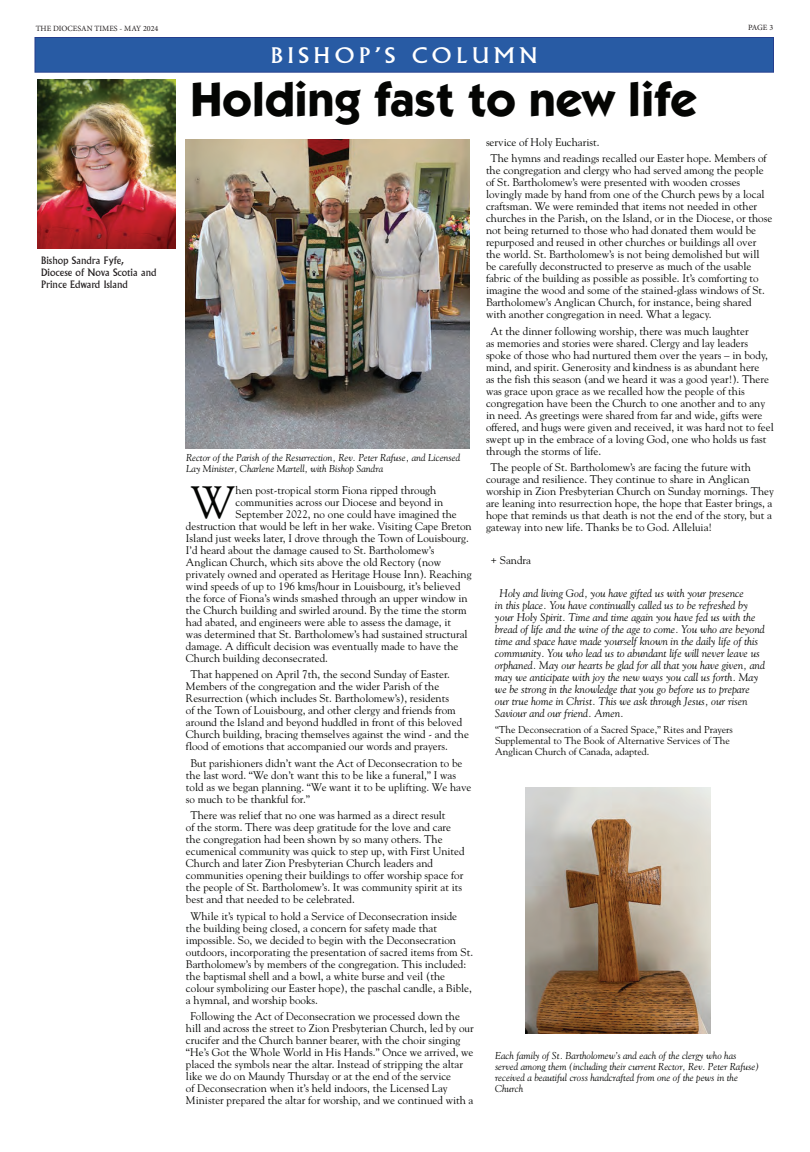
<style>
.page{position:relative;width:810px;height:1152px;background:#fff}
.page>*{position:absolute;margin:0;border:0;box-sizing:border-box;transform-origin:0 0}
.t1{font:700 48px "ITC Kabel Std";color:#040503}
.t2{font:45.1px "Goudy Std";color:#040503}
.t3{font:21px "Albertus MT Std";letter-spacing:.2em;color:#fff;scale:1.1 1}
.t4{font:11px/12px "Goudy Std";color:#040503}
.t5{font:italic 11px/12px "Goudy Std";color:#040503}
.t6{font:italic 10px/11px "Goudy Std";color:#040503}
.t7{font:10px/11px "Goudy Std";color:#040503}
.t8{font:10px/12px "Albertus MT Std";color:#231f20}
.t9{font:8px "Minion Pro";color:#231f20}
</style>
<div class="page">
<div style="left:35px;top:38px;width:739px;height:34px;background:#285ba4"></div>
<div style="left:34px;top:37px;width:740px;height:36px;border:1px solid #253f8e"></div>
<img style="left:37px;top:80px;width:138px;height:169px">
<img style="left:185px;top:139px;width:285px;height:310px">
<img style="left:526px;top:787px;width:185px;height:247px">
<p class="t9" style="left:36px;top:25px;width:124px">THE DIOCESAN TIMES - MAY 2024</p>
<p class="t9" style="left:748px;top:25px;width:27px">PAGE 3</p>
<h3 class="t3" style="left:271px;top:45px;width:244px">BISHOP’S COLUMN</h3>
<p class="t8" style="left:41px;top:255px;width:117px">Bishop Sandra Fyfe,<br>Diocese of Nova Scotia and<br>Prince Edward Island</p>
<h1 class="t1" style="left:190px;top:82px;width:508px">Holding fast to new life</h1>
<p class="t6" style="left:186px;top:452px;width:276px">Rector of the Parish of the Resurrection, Rev. Peter Rafuse, and Licensed<br>Lay Minister, Charlene Martell, with Bishop Sandra</p>
<h2 class="t2" style="left:190px;top:480px;width:47px">W</h2>
<p class="t4" style="left:236px;top:484px;width:202px">hen post-tropical storm Fiona ripped through</p>
<p class="t4" style="left:236px;top:496px;width:209px">communities across our Diocese and beyond in</p>
<p class="t4" style="left:236px;top:508px;width:223px">September 2022, no one could have imagined the</p>
<p class="t4" style="left:186px;top:520px;width:287px">destruction that would be left in her wake. Visiting Cape Breton</p>
<p class="t4" style="left:186px;top:532px;width:284px">Island just weeks later, I drove through the Town of Louisbourg.</p>
<p class="t4" style="left:186px;top:544px;width:250px">I’d heard about the damage caused to St. Bartholomew’s</p>
<p class="t4" style="left:186px;top:556px;width:257px">Anglican Church, which sits above the old Rectory (now</p>
<p class="t4" style="left:186px;top:568px;width:287px">privately owned and operated as Heritage House Inn). Reaching</p>
<p class="t4" style="left:186px;top:580px;width:276px">wind speeds of up to 196 kms/hour in Louisbourg, it’s believed</p>
<p class="t4" style="left:186px;top:592px;width:283px">the force of Fiona’s winds smashed through an upper window in</p>
<p class="t4" style="left:186px;top:604px;width:282px">the Church building and swirled around. By the time the storm</p>
<p class="t4" style="left:186px;top:616px;width:267px">had abated, and engineers were able to assess the damage, it</p>
<p class="t4" style="left:186px;top:628px;width:283px">was determined that St. Bartholomew’s had sustained structural</p>
<p class="t4" style="left:186px;top:640px;width:274px">damage. A difficult decision was eventually made to have the</p>
<p class="t4" style="left:186px;top:652px;width:144px">Church building deconsecrated.</p>
<p class="t4" style="left:186px;top:669px;width:284px;text-indent:4px">That happened on April 7th, the second Sunday of Easter.<br>Members of the congregation and the wider Parish of the Resurrection (which includes St. Bartholomew’s), residents<br>of the Town of Louisbourg, and other clergy and friends from around the Island and beyond huddled in front of this beloved Church building, bracing themselves against the wind - and the flood of emotions that accompanied our words and prayers.</p>
<p class="t4" style="left:186px;top:757px;width:287px;text-indent:4px">But parishioners didn’t want the Act of Deconsecration to be the last word. “We don’t want this to be like a funeral,” I was told as we began planning. “We want it to be uplifting. We have so much to be thankful for.”</p>
<p class="t4" style="left:186px;top:810px;width:280px;text-indent:4px">There was relief that no one was harmed as a direct result<br>of the storm. There was deep gratitude for the love and care the congregation had been shown by so many others. The ecumenical community was quick to step up, with First United Church and later Zion Presbyterian Church leaders and communities opening their buildings to offer worship space for the people of St. Bartholomew’s. It was community spirit at its best and that needed to be celebrated.</p>
<p class="t4" style="left:186px;top:910px;width:289px;text-indent:4px">While it’s typical to hold a Service of Deconsecration inside the building being closed, a concern for safety made that impossible. So, we decided to begin with the Deconsecration outdoors, incorporating the presentation of sacred items from St.<br>Bartholomew’s by members of the congregation. This included: the baptismal shell and a bowl, a white burse and veil (the colour symbolizing our Easter hope), the paschal candle, a Bible, a hymnal, and worship books.</p>
<p class="t4" style="left:186px;top:1011px;width:289px;text-indent:4px">Following the Act of Deconsecration we processed down the hill and across the street to Zion Presbyterian Church, led by our crucifer and the Church banner bearer, with the choir singing “He’s Got the Whole World in His Hands.” Once we arrived, we placed the symbols near the altar. Instead of stripping the altar like we do on Maundy Thursday or at the end of the service<br>of Deconsecration when it’s held indoors, the Licensed Lay Minister prepared the altar for worship, and we continued with a</p>
<p class="t4" style="left:490px;top:134px;width:278px;line-height:16.5px;text-indent:-4px">service of Holy Eucharist.<br>The hymns and readings recalled our Easter hope. Members of</p>
<p class="t4" style="left:486px;top:165px;width:288px">the congregation and clergy who had served among the people of St. Bartholomew’s were presented with wooden crosses lovingly made by hand from one of the Church pews by a local craftsman. We were reminded that items not needed in other churches in the Parish, on the Island, or in the Diocese, or those not being returned to those who had donated them would be repurposed and reused in other churches or buildings all over the world. St. Bartholomew’s is not being demolished but will be carefully deconstructed to preserve as much of the usable fabric of the building as possible as possible. It’s comforting to imagine the wood and some of the stained-glass windows of St.<br>Bartholomew’s Anglican Church, for instance, being shared with another congregation in need. What a legacy.</p>
<p class="t4" style="left:486px;top:326px;width:289px;text-indent:4px">At the dinner following worship, there was much laughter<br>as memories and stories were shared. Clergy and lay leaders spoke of those who had nurtured them over the years – in body, mind, and spirit. Generosity and kindness is as abundant here<br>as the fish this season (and we heard it was a good year!). There was grace upon grace as we recalled how the people of this congregation have been the Church to one another and to any in need. As greetings were shared from far and wide, gifts were offered, and hugs were given and received, it was hard not to feel swept up in the embrace of a loving God, one who holds us fast through the storms of life.</p>
<p class="t4" style="left:486px;top:462px;width:290px;text-indent:4px">The people of St. Bartholomew’s are facing the future with courage and resilience. They continue to share in Anglican worship in Zion Presbyterian Church on Sunday mornings. They are leaning into resurrection hope, the hope that Easter brings, a hope that reminds us that death is not the end of the story, but a gateway into new life. Thanks be to God. Alleluia!</p>
<p class="t4" style="left:490px;top:555px;width:42px">+ Sandra</p>
<p class="t5" style="left:495px;top:588px;width:271px;text-indent:4px">Holy and living God, you have gifted us with your presence<br>in this place. You have continually called us to be refreshed by your Holy Spirit. Time and time again you have fed us with the bread of life and the wine of the age to come. You who are beyond time and space have made yourself known in the daily life of this community. You who lead us to abundant life will never leave us orphaned. May our hearts be glad for all that you have given, and may we anticipate with joy the new ways you call us forth. May we be strong in the knowledge that you go before us to prepare our true home in Christ. This we ask through Jesus, our risen Saviour and our friend. Amen.</p>
<p class="t7" style="left:495px;top:724px;width:239px">“The Deconsecration of a Sacred Space,” Rites and Prayers<br>Supplemental to The Book of Alternative Services of The<br>Anglican Church of Canada, adapted.</p>
<p class="t6" style="left:495px;top:1051px;width:266px">Each family of St. Bartholomew’s and each of the clergy who has served among them (including their current Rector, Rev. Peter Rafuse) received a beautiful cross handcrafted from one of the pews in the Church</p>
</div>
